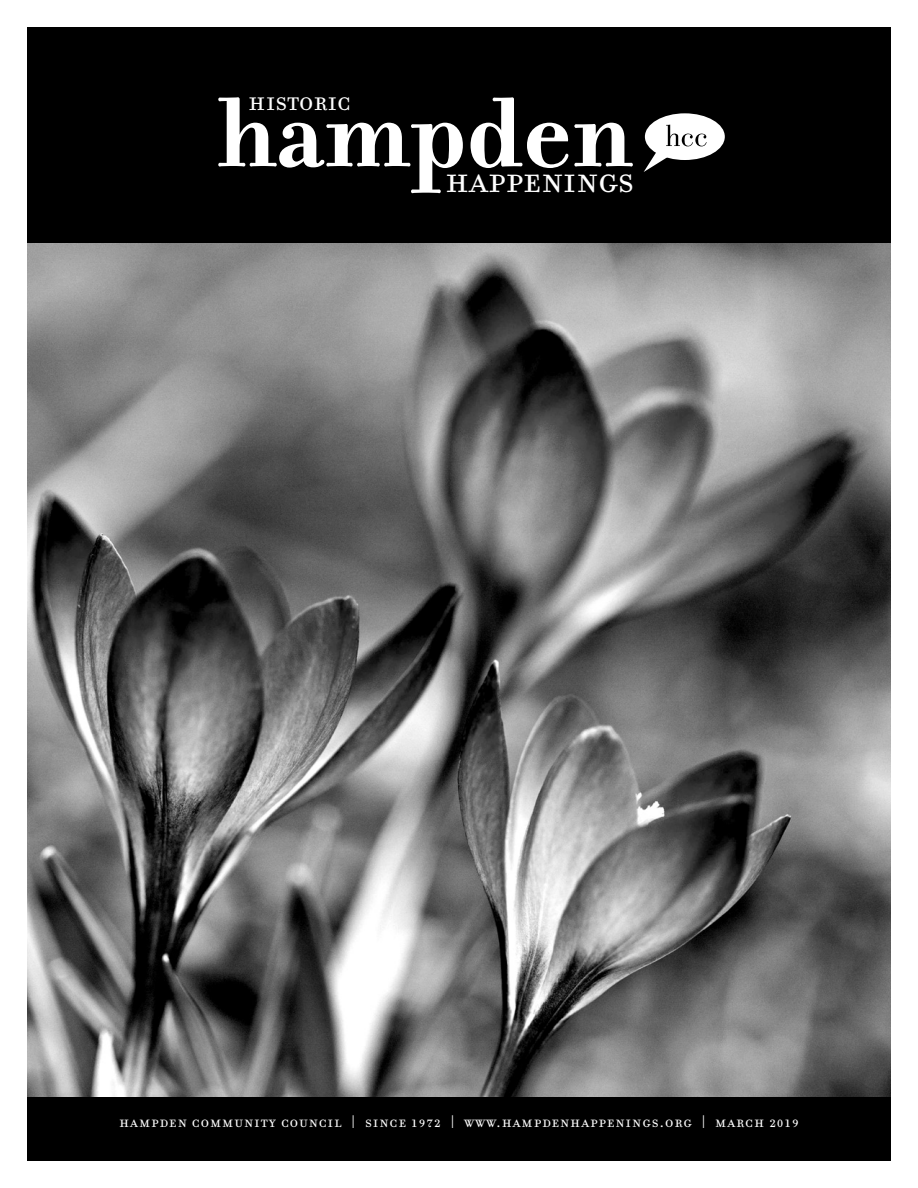
<style>
.page{position:relative;width:918px;height:1188px;background:#fff}
.page>*{position:absolute;margin:0;border:0;box-sizing:border-box;transform-origin:0 0}
.t1{font:700 106.65px "Filosofia";color:#fff}
.t2{font:42.45px "Filosofia Small Caps";color:#fff}
.t3{font:30.75px "Filosofia Small Caps";color:#fff}
.t4{font:18px "Filosofia Small Caps";letter-spacing:.05em;color:#fff}
.s1{font-family:"Filosofia"}
</style>
<div class="page">
<img style="left:27px;top:243px;width:864px;height:854px">
<div style="left:27px;top:27px;width:864px;height:216px;background:#000"></div>
<div style="left:645px;top:113px;width:80px;height:47px;background:#fff;border-radius:50%"></div>
<svg style="left:644px;top:125px;width:63px;height:47px"></svg>
<div style="left:27px;top:1097px;width:864px;height:64px;background:#000"></div>
<h3 class="t3" style="left:248px;top:84px;width:104px">historic</h3>
<h1 class="t1" style="left:218px;top:69px;width:417px">hampden</h1>
<h2 class="t2" style="left:445px;top:156px;width:190px">happenings</h2>
<p class="t4" style="left:119px;top:1112px;width:681px">hampden community council <span class="s1">|</span> since 1972 <span class="s1">|</span> www.hampdenhappenings.org <span class="s1">|</span> march 2019</p>
</div>
